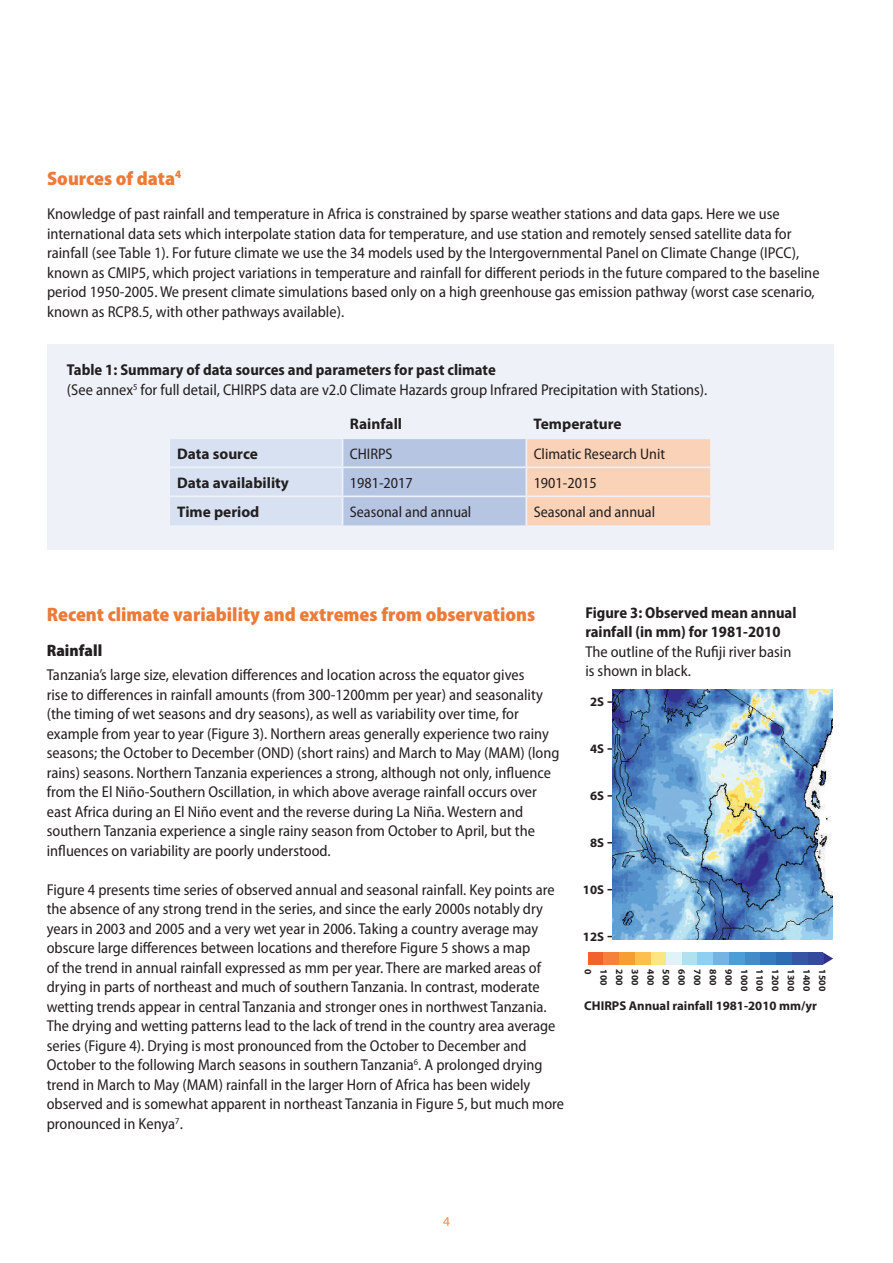
<style>
.page{position:relative;width:893px;height:1263px;background:#fff}
.page>*{position:absolute;margin:0;border:0;box-sizing:border-box;transform-origin:0 0}
.t1{font:900 semi-condensed 19.5px "Myriad Pro";color:#ec7a39}
.t2{font:900 semi-condensed 16.5px "Myriad Pro";color:#231f20}
.t3{font:semi-condensed 15.75px/19.5px "Myriad Pro";color:#231f20}
.t4{font:700 semi-condensed 15.75px/19.5px "Myriad Pro";color:#231f20}
.t5{font:semi-condensed 15.3px "Myriad Pro";color:#231f20}
.t6{font:700 15.3px "Myriad Pro";color:#231f20}
.t7{font:13.5px "Myriad Pro";color:#f58a43}
.t8{font:700 12.75px "Myriad Pro";color:#231f20}
.t9{font:700 9.75px "Myriad Pro";color:#231f20}
.s1{font-weight:700}
</style>
<div class="page">
<div style="left:47px;top:345px;width:786px;height:205px;background:#eef2f8"></div>
<svg style="left:170px;top:439px;width:540px;height:86px;background:#d8d3d9"></svg>
<hr style="left:526px;top:495px;width:184px;height:2px;background:#eef2f8">
<hr style="left:525px;top:497px;width:2px;height:28px;background:#eef2f8">
<img style="left:612px;top:689px;width:221px;height:251px">
<div style="left:588px;top:952px;width:15px;height:13px;background:#f2632b"></div>
<div style="left:651px;top:952px;width:15px;height:13px;background:#fbe782"></div>
<div style="left:713px;top:952px;width:16px;height:13px;background:#75b4e2"></div>
<div style="left:776px;top:952px;width:16px;height:13px;background:#2d6cb5"></div>
<div style="left:619px;top:952px;width:16px;height:13px;background:#f89d32"></div>
<div style="left:682px;top:952px;width:16px;height:13px;background:#b0e1ef"></div>
<div style="left:745px;top:952px;width:15px;height:13px;background:#428cca"></div>
<div style="left:807px;top:952px;width:16px;height:13px;background:#334a9f"></div>
<div style="left:603px;top:952px;width:16px;height:13px;background:#f4823a"></div>
<div style="left:666px;top:952px;width:16px;height:13px;background:#e1f3f8"></div>
<div style="left:729px;top:952px;width:16px;height:13px;background:#4c9ed6"></div>
<div style="left:792px;top:952px;width:15px;height:13px;background:#3755a4"></div>
<div style="left:635px;top:952px;width:16px;height:13px;background:#fdbf4e"></div>
<div style="left:698px;top:952px;width:15px;height:13px;background:#8dd0f2"></div>
<div style="left:760px;top:952px;width:16px;height:13px;background:#357bbf"></div>
<svg style="left:823px;top:952px;width:10px;height:13px"></svg>
<p class="t1" style="left:47px;top:167px;width:136px">Sources of data<sup>4</sup></p>
<p class="t3" style="left:47px;top:204px;width:774px">Knowledge of past rainfall and temperature in Africa is constrained by sparse weather stations and data gaps. Here we use international data sets which interpolate station data for temperature, and use station and remotely sensed satellite data for rainfall (see Table 1). For future climate we use the 34 models used by the Intergovernmental Panel on Climate Change (IPCC), known as CMIP5, which project variations in temperature and rainfall for different periods in the future compared to the baseline period 1950-2005. We present climate simulations based only on a high greenhouse gas emission pathway (worst case scenario, known as RCP8.5, with other pathways available).</p>
<p class="t3" style="left:67px;top:361px;width:642px"><span class="s1">Table 1: Summary of data sources and parameters for past climate<br></span>(See annex<sup>5</sup> for full detail, CHIRPS data are v2.0 Climate Hazards group Infrared Precipitation with Stations).</p>
<p class="t6" style="left:350px;top:413px;width:54px">Rainfall</p>
<p class="t6" style="left:534px;top:413px;width:89px">Temperature</p>
<p class="t6" style="left:177px;top:443px;width:82px">Data source</p>
<p class="t5" style="left:350px;top:445px;width:44px">CHIRPS</p>
<p class="t5" style="left:534px;top:445px;width:133px">Climatic Research Unit</p>
<p class="t6" style="left:177px;top:472px;width:113px">Data availability</p>
<p class="t5" style="left:350px;top:474px;width:64px">1981-2017</p>
<p class="t5" style="left:534px;top:474px;width:64px">1901-2015</p>
<p class="t6" style="left:177px;top:501px;width:84px">Time period</p>
<p class="t5" style="left:350px;top:503px;width:123px">Seasonal and annual</p>
<p class="t5" style="left:534px;top:503px;width:123px">Seasonal and annual</p>
<p class="t1" style="left:47px;top:603px;width:490px">Recent climate variability and extremes from observations</p>
<p class="t2" style="left:47px;top:642px;width:57px">Rainfall</p>
<p class="t3" style="left:47px;top:665px;width:514px">Tanzania’s large size, elevation differences and location across the equator gives<br>rise to differences in rainfall amounts (from 300-1200mm per year) and seasonality (the timing of wet seasons and dry seasons), as well as variability over time, for example from year to year (Figure 3). Northern areas generally experience two rainy seasons; the October to December (OND) (short rains) and March to May (MAM) (long rains) seasons. Northern Tanzania experiences a strong, although not only, influence from the El Niño-Southern Oscillation, in which above average rainfall occurs over east Africa during an El Niño event and the reverse during La Niña. Western and southern Tanzania experience a single rainy season from October to April, but the influences on variability are poorly understood.</p>
<p class="t3" style="left:47px;top:880px;width:519px">Figure 4 presents time series of observed annual and seasonal rainfall. Key points are the absence of any strong trend in the series, and since the early 2000s notably dry years in 2003 and 2005 and a very wet year in 2006. Taking a country average may obscure large differences between locations and therefore Figure 5 shows a map<br>of the trend in annual rainfall expressed as mm per year. There are marked areas of drying in parts of northeast and much of southern Tanzania. In contrast, moderate wetting trends appear in central Tanzania and stronger ones in northwest Tanzania.<br>The drying and wetting patterns lead to the lack of trend in the country area average series (Figure 4). Drying is most pronounced from the October to December and October to the following March seasons in southern Tanzania<sup>6</sup>. A prolonged drying trend in March to May (MAM) rainfall in the larger Horn of Africa has been widely observed and is somewhat apparent in northeast Tanzania in Figure 5, but much more pronounced in Kenya<sup>7</sup>.</p>
<p class="t4" style="left:585px;top:602px;width:213px">Figure 3: Observed mean annual rainfall (in mm) for 1981-2010</p>
<p class="t3" style="left:585px;top:642px;width:208px">The outline of the Rufiji river basin is shown in black.</p>
<p class="t8" style="left:590px;top:693px;width:16px">2S</p>
<p class="t8" style="left:590px;top:740px;width:16px">4S</p>
<p class="t8" style="left:590px;top:787px;width:16px">6S</p>
<p class="t8" style="left:590px;top:834px;width:16px">8S</p>
<p class="t8" style="left:583px;top:881px;width:23px">10S</p>
<p class="t8" style="left:583px;top:928px;width:23px">12S</p>
<p class="t9" style="left:594px;top:969px;width:7px;rotate:90deg">0</p>
<p class="t9" style="left:610px;top:969px;width:18px;rotate:90deg">100</p>
<p class="t9" style="left:626px;top:969px;width:18px;rotate:90deg">200</p>
<p class="t9" style="left:641px;top:969px;width:18px;rotate:90deg">300</p>
<p class="t9" style="left:657px;top:969px;width:18px;rotate:90deg">400</p>
<p class="t9" style="left:673px;top:969px;width:18px;rotate:90deg">500</p>
<p class="t9" style="left:688px;top:969px;width:18px;rotate:90deg">600</p>
<p class="t9" style="left:704px;top:969px;width:18px;rotate:90deg">700</p>
<p class="t9" style="left:719px;top:969px;width:18px;rotate:90deg">800</p>
<p class="t9" style="left:735px;top:969px;width:18px;rotate:90deg">900</p>
<p class="t9" style="left:751px;top:969px;width:23px;rotate:90deg">1000</p>
<p class="t9" style="left:766px;top:969px;width:23px;rotate:90deg">1100</p>
<p class="t9" style="left:782px;top:969px;width:23px;rotate:90deg">1200</p>
<p class="t9" style="left:797px;top:969px;width:23px;rotate:90deg">1300</p>
<p class="t9" style="left:813px;top:969px;width:23px;rotate:90deg">1400</p>
<p class="t9" style="left:829px;top:969px;width:23px;rotate:90deg">1500</p>
<p class="t8" style="left:584px;top:997px;width:234px">CHIRPS Annual rainfall 1981-2010 mm/yr</p>
<p class="t7" style="left:443px;top:1213px;width:8px">4</p>
</div>
